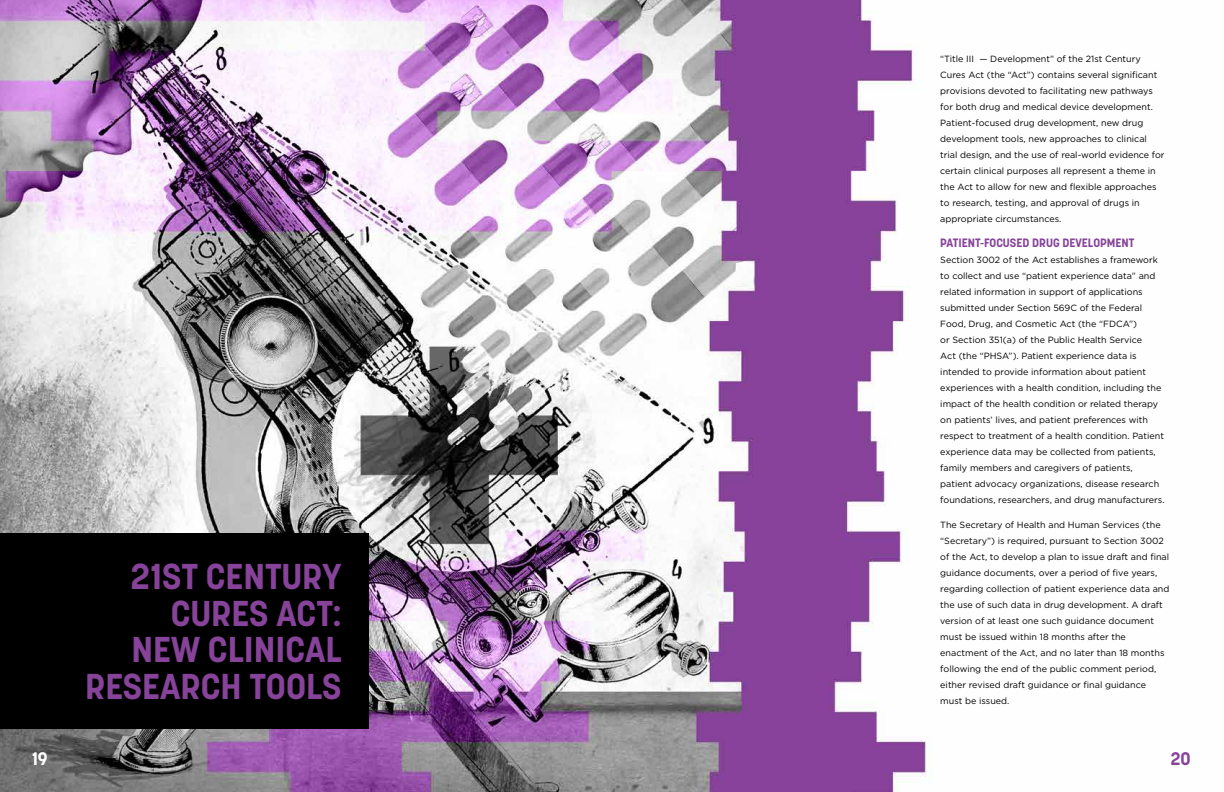
<style>
.page{position:relative;width:1224px;height:792px;background:#fff}
.page>*{position:absolute;margin:0;border:0;box-sizing:border-box;transform-origin:0 0}
.t1{font:700 35.6px/36.5px "Korolev";color:#864399;text-align:right}
.t2{font:700 18px "Korolev";color:#fff}
.t3{font:700 18px "Korolev";color:#864399}
.t4{font:700 12px "Korolev";color:#864399}
.t5{font:9px/16px "Gotham HTF";color:#000}
</style>
<div class="page">
<img style="left:0;top:0;width:929px;height:792px">
<div style="left:0;top:533px;width:369px;height:196px;background:#000"></div>
<h1 class="t1" style="left:85px;top:559px;width:258px">21ST CENTURY<br>CURES ACT:<br>NEW CLINICAL<br>RESEARCH TOOLS</h1>
<p class="t5" style="left:940px;top:50px;width:226px">“Title III — Development” of the 21st Century Cures Act (the “Act”) contains several significant provisions devoted to facilitating new pathways for both drug and medical device development.<br>Patient-focused drug development, new drug development tools, new approaches to clinical trial design, and the use of real-world evidence for certain clinical purposes all represent a theme in the Act to allow for new and flexible approaches to research, testing, and approval of drugs in appropriate circumstances.</p>
<h3 class="t4" style="left:940px;top:235px;width:196px">PATIENT-FOCUSED DRUG DEVELOPMENT</h3>
<p class="t5" style="left:940px;top:251px;width:226px">Section 3002 of the Act establishes a framework to collect and use “patient experience data” and related information in support of applications submitted under Section 569C of the Federal Food, Drug, and Cosmetic Act (the “FDCA”)<br>or Section 351(a) of the Public Health Service<br>Act (the “PHSA”). Patient experience data is intended to provide information about patient experiences with a health condition, including the impact of the health condition or related therapy on patients’ lives, and patient preferences with respect to treatment of a health condition. Patient experience data may be collected from patients, family members and caregivers of patients, patient advocacy organizations, disease research foundations, researchers, and drug manufacturers.</p>
<p class="t5" style="left:940px;top:516px;width:231px">The Secretary of Health and Human Services (the “Secretary”) is required, pursuant to Section 3002 of the Act, to develop a plan to issue draft and final guidance documents, over a period of five years, regarding collection of patient experience data and the use of such data in drug development. A draft version of at least one such guidance document must be issued within 18 months after the enactment of the Act, and no later than 18 months following the end of the public comment period, either revised draft guidance or final guidance must be issued.</p>
<h2 class="t2" style="left:32px;top:747px;width:17px">19</h2>
<h2 class="t3" style="left:1171px;top:747px;width:21px">20</h2>
</div>
